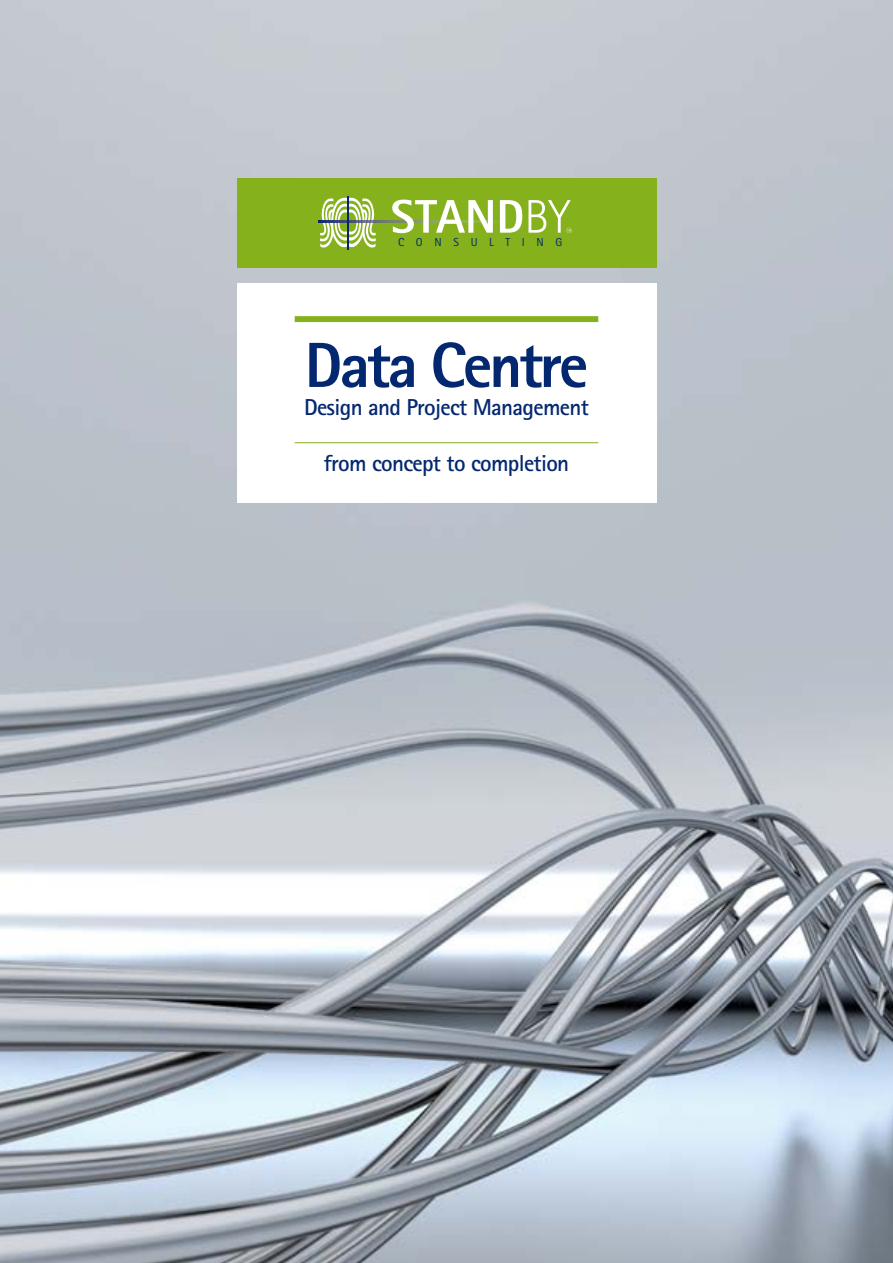
<style>
.page{position:relative;width:893px;height:1263px;background:#fff}
.page>*{position:absolute;margin:0;border:0;box-sizing:border-box;transform-origin:0 0}
.t1{font:800 63.9px "Rotis Sans Serif";letter-spacing:-.05em;color:#042870}
.t2{font:700 23.1px "Rotis Sans Serif";letter-spacing:-.03em;color:#042870}
.t3{font:11.55px "Rotis Sans Serif";letter-spacing:1.01em;color:#04276f}
</style>
<div class="page">
<img style="left:0;top:0;width:893px;height:1263px">
<div style="left:237px;top:179px;width:419px;height:89px;background:#84b11c"></div>
<div style="left:237px;top:283px;width:419px;height:220px;background:#fff"></div>
<svg style="left:320px;top:197px;width:56px;height:51px"></svg>
<svg style="left:319px;top:221px;width:181px;height:2px"></svg>
<hr style="left:347px;top:196px;width:2px;height:53px;background:#04276f">
<svg style="left:392px;top:200px;width:101px;height:33px"></svg>
<svg style="left:500px;top:200px;width:22px;height:33px"></svg>
<svg style="left:528px;top:200px;width:44px;height:33px"></svg>
<div style="left:295px;top:316px;width:303px;height:6px;background:#84b11c"></div>
<hr style="left:295px;top:442px;width:303px;height:1px;background:#84b11c">
<p class="t3" style="left:398px;top:235px;width:166px">CONSULTING</p>
<h1 class="t1" style="left:305px;top:325px;width:285px">Data Centre</h1>
<p class="t2" style="left:304px;top:392px;width:286px">Design and Project Management</p>
<p class="t2" style="left:324px;top:448px;width:247px">from concept to completion</p>
</div>
